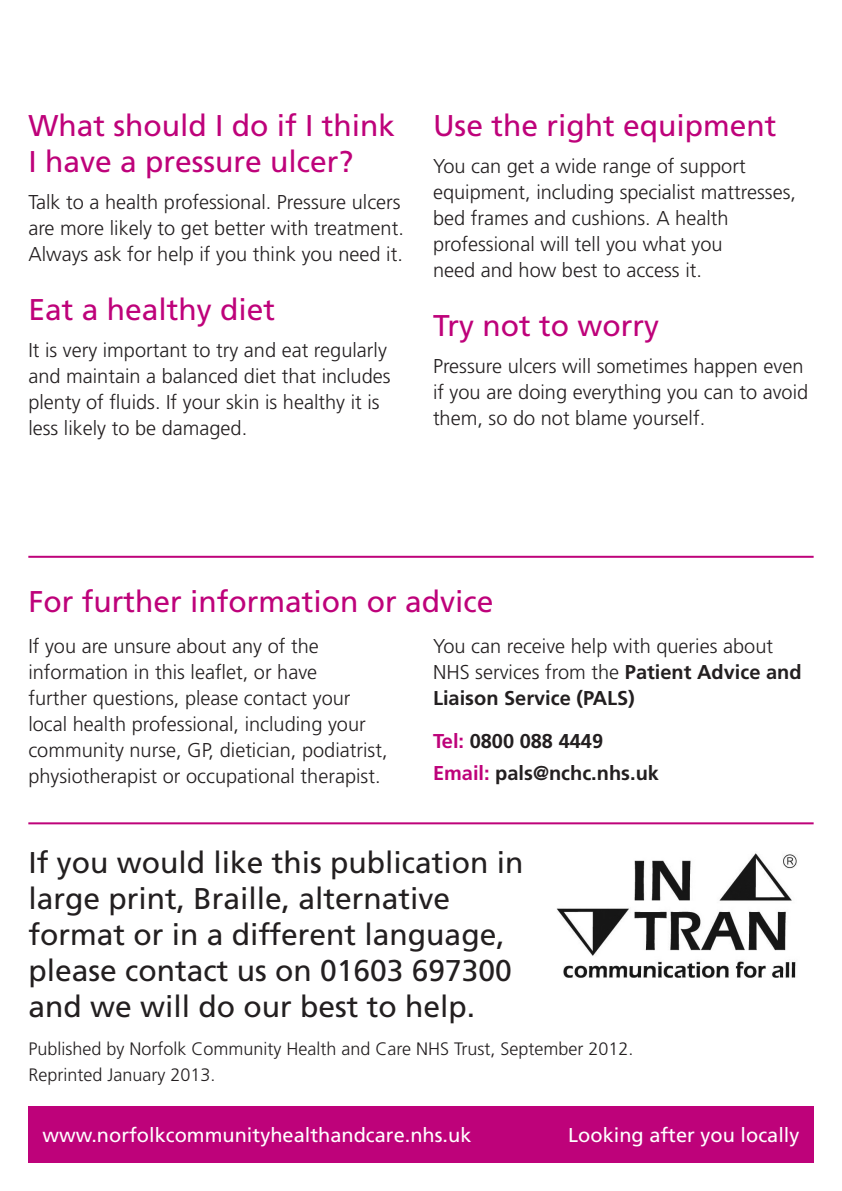
<style>
.page{position:relative;width:842px;height:1191px;background:#fff}
.page>*{position:absolute;margin:0;border:0;box-sizing:border-box;transform-origin:0 0}
.t1{font:30px/36px "Frutiger LT Std";color:#231f20}
.t2{font:30px/36px "Frutiger LT Std";color:#be027a}
.t3{font:300 20px/26px "Frutiger LT Std";color:#231f20}
.t4{font:20px "Frutiger LT Std";color:#fff}
.t5{font:700 20px/31.6px "Frutiger LT Std";color:#231f20}
.t6{font:300 18px/26px "Frutiger LT Std";color:#231f20}
.s1{font-weight:700}
.s2{color:#be027a}
</style>
<div class="page">
<div style="left:28px;top:1106px;width:786px;height:56px;background:#be027a"></div>
<img style="left:557px;top:853px;width:240px;height:125px">
<hr style="left:28px;top:822px;width:786px;height:2px;background:#be027a">
<hr style="left:28px;top:556px;width:786px;height:2px;background:#be027a">
<h1 class="t2" style="left:28px;top:108px;width:368px">What should I do if I think<br>I have a pressure ulcer?</h1>
<p class="t3" style="left:28px;top:190px;width:377px">Talk to a health professional. Pressure ulcers are more likely to get better with treatment.<br>Always ask for help if you think you need it.</p>
<h1 class="t2" style="left:28px;top:292px;width:248px">Eat a healthy diet</h1>
<p class="t3" style="left:28px;top:338px;width:364px">It is very important to try and eat regularly and maintain a balanced diet that includes plenty of fluids. If your skin is healthy it is less likely to be damaged.</p>
<h1 class="t2" style="left:433px;top:108px;width:345px">Use the right equipment</h1>
<p class="t3" style="left:433px;top:154px;width:365px">You can get a wide range of support equipment, including specialist mattresses, bed frames and cushions. A health professional will tell you what you<br>need and how best to access it.</p>
<h1 class="t2" style="left:433px;top:308px;width:228px">Try not to worry</h1>
<p class="t3" style="left:433px;top:354px;width:377px">Pressure ulcers will sometimes happen even if you are doing everything you can to avoid them, so do not blame yourself.</p>
<h1 class="t2" style="left:28px;top:584px;width:467px">For further information or advice</h1>
<p class="t3" style="left:28px;top:633px;width:361px">If you are unsure about any of the information in this leaflet, or have<br>further questions, please contact your local health professional, including your community nurse, GP, dietician, podiatrist, physiotherapist or occupational therapist.</p>
<p class="t3" style="left:433px;top:633px;width:370px">You can receive help with queries about<br>NHS services from the <span class="s1">Patient Advice and<br>Liaison Service (PALS)</span></p>
<p class="t5" style="left:433px;top:725px;width:228px"><span class="s2">Tel:</span> 0800 088 4449<br><span class="s2">Email:</span> pals@nchc.nhs.uk</p>
<h1 class="t1" style="left:28px;top:845px;width:497px">If you would like this publication in large print, Braille, alternative format or in a different language, please contact us on 01603 697300 and we will do our best to help.</h1>
<p class="t6" style="left:28px;top:1035px;width:607px">Published by Norfolk Community Health and Care NHS Trust, September 2012.<br>Reprinted January 2013.</p>
<p class="t4" style="left:43px;top:1123px;width:430px">www.norfolkcommunityhealthandcare.nhs.uk</p>
<p class="t4" style="left:568px;top:1123px;width:233px">Looking after you locally</p>
</div>
